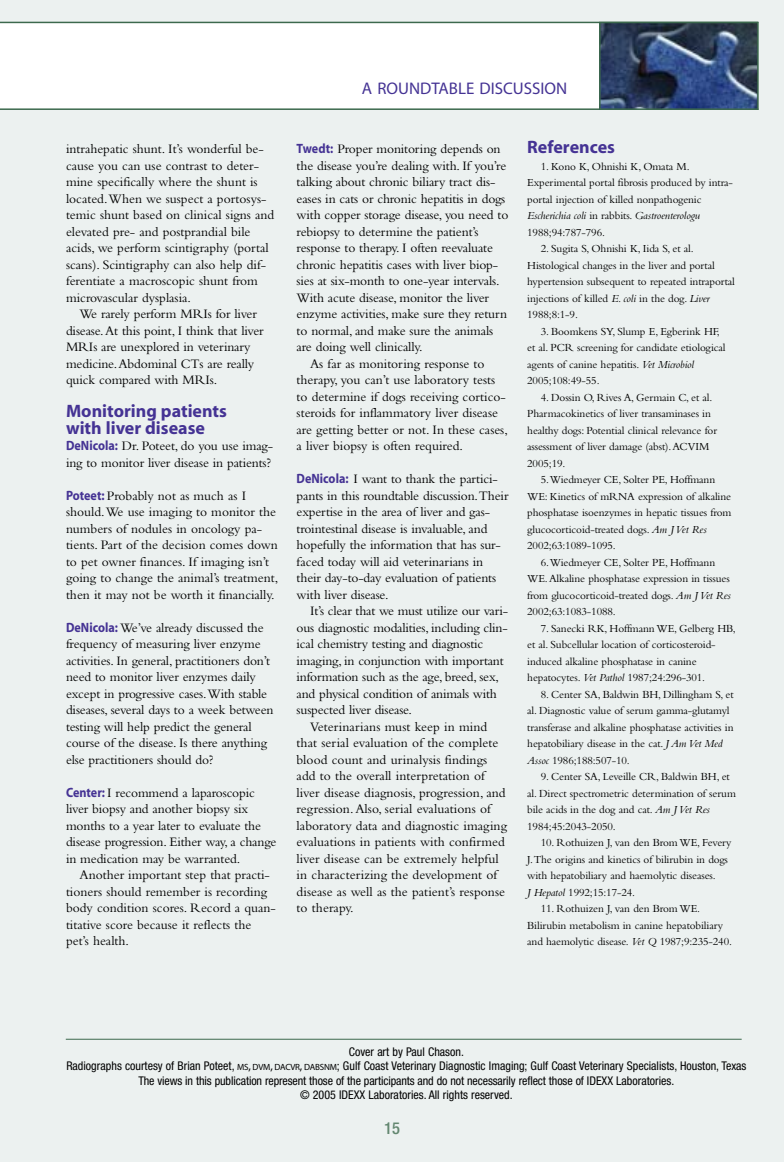
<style>
.page{position:relative;width:784px;height:1162px;background:#ecf1f0}
.page>*{position:absolute;margin:0;border:0;box-sizing:border-box;transform-origin:0 0}
.t1{font:700 18px/16.5px "Myriad";color:#453394}
.t2{font:16.8px "Myriad";color:#453394}
.t3{font:500 condensed 16.5px "Helvetica Neue";color:#638770}
.t4{font:13.5px/16.5px "Bembo";letter-spacing:-.01em;color:#000}
.t5{font:condensed 12px/14.2px "Helvetica Neue";color:#000;text-align:center}
.t6{font:11.25px/16.5px "Bembo";letter-spacing:-.01em;color:#000}
.s1{font-family:"Myriad";font-weight:700;color:#453394}
.s2{font-style:italic}
.s3{font-family:"Myriad";font-stretch:normal;font-size:9px}
.s4{font-family:"Myriad";font-stretch:normal}
</style>
<div class="page">
<div style="left:0;top:22px;width:624px;height:86px;background:#fff"></div>
<hr style="left:0;top:108px;width:758px;height:2px;background:#3c694d">
<hr style="left:0;top:22px;width:758px;height:1px;background:#3c694d">
<img style="left:602px;top:25px;width:153px;height:82px">
<div style="left:599px;top:22px;width:159px;height:88px;border:2px solid #3c694d"></div>
<hr style="left:66px;top:1038px;width:675px;height:1px;background:#3c694d">
<p class="t4" style="left:66px;top:142px;width:210px">intrahepatic shunt. It’s wonderful be&shy;cause you can use contrast to deter&shy;mine specifically where the shunt is located.When we suspect a portosys&shy;temic shunt based on clinical signs and elevated pre- and postprandial bile acids, we perform scintigraphy (portal scans). Scintigraphy can also help dif&shy;ferentiate a macroscopic shunt from microvascular dysplasia.</p>
<p class="t4" style="left:66px;top:307px;width:199px;text-indent:14px">We rarely perform MRIs for liver disease.At this point, I think that liver MRIs are unexplored in veterinary medicine.Abdominal CTs are really quick compared with MRIs.</p>
<h1 class="t1" style="left:66px;top:404px;width:162px">Monitoring patients with liver disease</h1>
<p class="t4" style="left:66px;top:439px;width:209px"><span class="s1">DeNicola:</span> Dr. Poteet, do you use imag&shy;ing to monitor liver disease in patients?</p>
<p class="t4" style="left:66px;top:488px;width:214px"><span class="s1">Poteet:</span> Probably not as much as I should.We use imaging to monitor the numbers of nodules in oncology pa&shy;tients. Part of the decision comes down to pet owner finances. If imaging isn’t going to change the animal’s treatment, then it may not be worth it financially.</p>
<p class="t4" style="left:66px;top:620px;width:209px"><span class="s1">DeNicola:</span> We’ve already discussed the frequency of measuring liver enzyme activities. In general, practitioners don’t need to monitor liver enzymes daily except in progressive cases.With stable diseases, several days to a week between testing will help predict the general course of the disease. Is there anything else practitioners should do?</p>
<p class="t4" style="left:66px;top:785px;width:212px"><span class="s1">Center:</span> I recommend a laparoscopic liver biopsy and another biopsy six months to a year later to evaluate the disease progression. Either way, a change in medication may be warranted.</p>
<p class="t4" style="left:66px;top:868px;width:211px;text-indent:14px">Another important step that practi&shy;tioners should remember is recording body condition scores. Record a quan&shy;titative score because it reflects the pet’s health.</p>
<p class="t2" style="left:362px;top:82px;width:207px">A ROUNDTABLE DISCUSSION</p>
<p class="t4" style="left:296px;top:142px;width:205px"><span class="s1">Twedt:</span> Proper monitoring depends on</p>
<p class="t4" style="left:296px;top:158px;width:211px">the disease you’re dealing with. If you’re</p>
<p class="t4" style="left:296px;top:175px;width:200px">talking about chronic biliary tract dis-</p>
<p class="t4" style="left:296px;top:191px;width:210px">eases in cats or chronic hepatitis in dogs</p>
<p class="t4" style="left:296px;top:208px;width:213px">with copper storage disease, you need to</p>
<p class="t4" style="left:296px;top:224px;width:183px">rebiopsy to determine the patient’s</p>
<p class="t4" style="left:296px;top:241px;width:198px">response to therapy. I often reevaluate</p>
<p class="t4" style="left:296px;top:257px;width:203px">chronic hepatitis cases with liver biop-</p>
<p class="t4" style="left:296px;top:274px;width:204px">sies at six-month to one-year intervals.</p>
<p class="t4" style="left:296px;top:290px;width:194px">With acute disease, monitor the liver</p>
<p class="t4" style="left:296px;top:307px;width:212px">enzyme activities, make sure they return</p>
<p class="t4" style="left:296px;top:323px;width:198px">to normal, and make sure the animals</p>
<p class="t4" style="left:296px;top:340px;width:127px">are doing well clinically.</p>
<p class="t4" style="left:310px;top:356px;width:176px">As far as monitoring response to</p>
<p class="t4" style="left:296px;top:373px;width:200px">therapy, you can’t use laboratory tests</p>
<p class="t4" style="left:296px;top:389px;width:211px">to determine if dogs receiving cortico-</p>
<p class="t4" style="left:296px;top:406px;width:203px">steroids for inflammatory liver disease</p>
<p class="t4" style="left:296px;top:422px;width:213px">are getting better or not. In these cases,</p>
<p class="t4" style="left:296px;top:439px;width:168px">a liver biopsy is often required.</p>
<p class="t4" style="left:296px;top:472px;width:213px"><span class="s1">DeNicola:</span> I want to thank the partici&shy;pants in this roundtable discussion.Their expertise in the area of liver and gas&shy;trointestinal disease is invaluable, and hopefully the information that has sur&shy;faced today will aid veterinarians in their day-to-day evaluation of patients with liver disease.</p>
<p class="t4" style="left:310px;top:604px;width:199px">It’s clear that we must utilize our vari-</p>
<p class="t4" style="left:296px;top:620px;width:212px">ous diagnostic modalities, including clin-</p>
<p class="t4" style="left:296px;top:637px;width:188px">ical chemistry testing and diagnostic</p>
<p class="t4" style="left:296px;top:653px;width:209px">imaging, in conjunction with important</p>
<p class="t4" style="left:296px;top:670px;width:204px">information such as the age, breed, sex,</p>
<p class="t4" style="left:296px;top:686px;width:202px">and physical condition of animals with</p>
<p class="t4" style="left:296px;top:703px;width:117px">suspected liver disease.</p>
<p class="t4" style="left:310px;top:719px;width:178px">Veterinarians must keep in mind</p>
<p class="t4" style="left:296px;top:736px;width:203px">that serial evaluation of the complete</p>
<p class="t4" style="left:296px;top:752px;width:192px">blood count and urinalysis findings</p>
<p class="t4" style="left:296px;top:769px;width:190px">add to the overall interpretation of</p>
<p class="t4" style="left:296px;top:785px;width:210px">liver disease diagnosis, progression, and</p>
<p class="t4" style="left:296px;top:802px;width:196px">regression.Also, serial evaluations of</p>
<p class="t4" style="left:296px;top:818px;width:212px">laboratory data and diagnostic imaging</p>
<p class="t4" style="left:296px;top:835px;width:210px">evaluations in patients with confirmed</p>
<p class="t4" style="left:296px;top:851px;width:203px">liver disease can be extremely helpful</p>
<p class="t4" style="left:296px;top:868px;width:202px">in characterizing the development of</p>
<p class="t4" style="left:296px;top:884px;width:210px">disease as well as the patient’s response</p>
<p class="t4" style="left:296px;top:901px;width:59px">to therapy.</p>
<h1 class="t1" style="left:527px;top:140px;width:89px">References</h1>
<p class="t6" style="left:527px;top:159px;width:207px;text-indent:14px">1. Kono K, Ohnishi K, Omata M.<br>Experimental portal fibrosis produced by intra&shy;portal injection of killed nonpathogenic <span class="s2">Escherichia coli</span> in rabbits. <span class="s2">Gastroenterologu </span>1988;94:787-796.</p>
<p class="t6" style="left:527px;top:241px;width:209px;text-indent:14px">2. Sugita S, Ohnishi K, Iida S, et al.<br>Histological changes in the liver and portal hypertension subsequent to repeated intraportal injections of killed <span class="s2">E. coli</span> in the dog. <span class="s2">Liver </span>1988;8:1-9.</p>
<p class="t6" style="left:527px;top:324px;width:200px;text-indent:14px">3. Boomkens SY, Slump E, Egberink HF, et al. PCR screening for candidate etiological agents of canine hepatitis. <span class="s2">Vet Microbiol </span>2005;108:49-55.</p>
<p class="t6" style="left:527px;top:390px;width:191px;text-indent:14px">4. Dossin O, Rives A, Germain C, et al.<br>Pharmacokinetics of liver transaminases in healthy dogs: Potential clinical relevance for assessment of liver damage (abst).ACVIM 2005;19.</p>
<p class="t6" style="left:527px;top:472px;width:206px;text-indent:14px">5.Wiedmeyer CE, Solter PE, Hoffmann WE: Kinetics of mRNA expression of alkaline phosphatase isoenzymes in hepatic tissues from glucocorticoid-treated dogs. <span class="s2">Am J Vet Res </span>2002;63:1089-1095.</p>
<p class="t6" style="left:527px;top:555px;width:205px;text-indent:14px">6.Wiedmeyer CE, Solter PE, Hoffmann WE.Alkaline phosphatase expression in tissues from glucocorticoid-treated dogs. <span class="s2">Am J Vet Res </span>2002;63:1083-1088.</p>
<p class="t6" style="left:527px;top:621px;width:210px;text-indent:14px">7. Sanecki RK, Hoffmann WE, Gelberg HB, et al. Subcellular location of corticosteroid&shy;induced alkaline phosphatase in canine hepatocytes. <span class="s2">Vet Pathol</span> 1987;24:296-301.</p>
<p class="t6" style="left:527px;top:687px;width:208px;text-indent:14px">8. Center SA, Baldwin BH, Dillingham S, et al. Diagnostic value of serum gamma-glutamyl transferase and alkaline phosphatase activities in hepatobiliary disease in the cat. <span class="s2">J Am Vet Med Assoc</span> 1986;188:507-10.</p>
<p class="t6" style="left:527px;top:769px;width:210px;text-indent:14px">9. Center SA, Leveille CR, Baldwin BH, et al. Direct spectrometric determination of serum bile acids in the dog and cat. <span class="s2">Am J Vet Res </span>1984;45:2043-2050.</p>
<p class="t6" style="left:527px;top:835px;width:206px;text-indent:14px">10. Rothuizen J, van den Brom WE, Fevery J.The origins and kinetics of bilirubin in dogs with hepatobiliary and haemolytic diseases.<br><span class="s2">J Hepatol</span> 1992;15:17-24.</p>
<p class="t6" style="left:527px;top:901px;width:206px;text-indent:14px">11. Rothuizen J, van den Brom WE.<br>Bilirubin metabolism in canine hepatobiliary and haemolytic disease. <span class="s2">Vet Q</span> 1987;9:235-240.</p>
<p class="t5" style="left:66px;top:1045px;width:681px">Cover art by Paul Chason.<br>Radiographs courtesy of Brian Poteet, <span class="s3">MS</span><span class="s4">,</span> <span class="s3">DVM</span><span class="s4">,</span> <span class="s3">DACVR</span><span class="s4">,</span> <span class="s3">DABSNM</span>; Gulf Coast Veterinary Diagnostic Imaging; Gulf Coast Veterinary Specialists, Houston, Texas The views in this publication represent those of the participants and do not necessarily reflect those of IDEXX Laboratories.<br>© 2005 IDEXX Laboratories. All rights reserved.</p>
<p class="t3" style="left:384px;top:1122px;width:17px">15</p>
</div>
